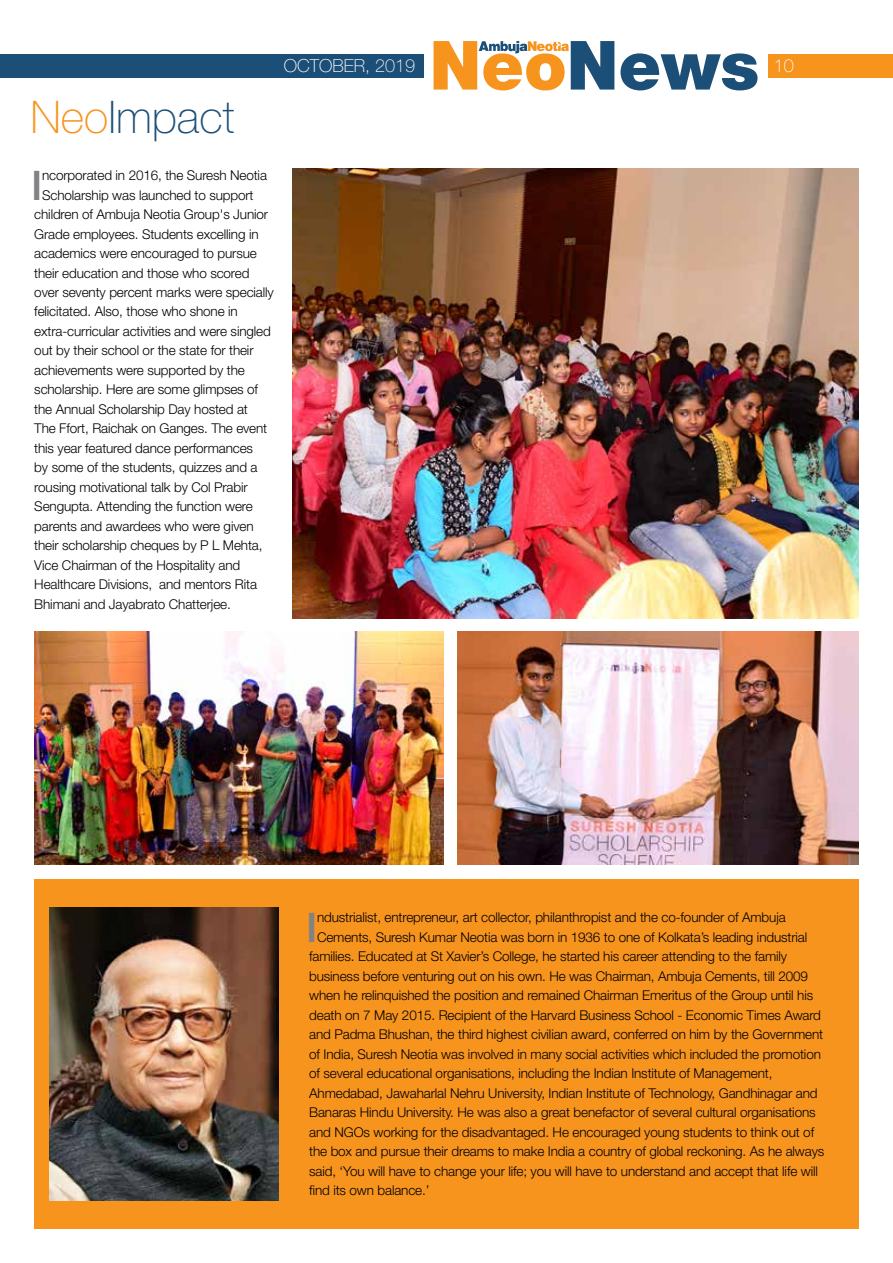
<style>
.page{position:relative;width:893px;height:1263px;background:#fff}
.page>*{position:absolute;margin:0;border:0;box-sizing:border-box;transform-origin:0 0}
.t1{font:100 45px "Helvetica Neue LT Std";color:#1c4f78}
.t2{font:500 40.8px "Helvetica Neue LT Std";color:#808285}
.t3{font:100 18px "Helvetica Neue LT Std";color:#fff}
.t4{font:300 13.5px "Helvetica Neue LT Std";letter-spacing:-.01em;color:#000}
.s1{color:#f7941e}
</style>
<div class="page">
<div style="left:768px;top:54px;width:125px;height:24px;background:#f7941e"></div>
<div style="left:0;top:54px;width:768px;height:24px;background:#1c4f78"></div>
<div style="left:424px;top:26px;width:344px;height:93px;background:#fff"></div>
<svg style="left:434px;top:41px;width:323px;height:49px"></svg>
<img style="left:292px;top:169px;width:567px;height:450px">
<img style="left:34px;top:631px;width:410px;height:233px">
<img style="left:458px;top:631px;width:401px;height:233px">
<div style="left:34px;top:879px;width:825px;height:350px;background:#f7941e"></div>
<img style="left:50px;top:907px;width:228px;height:294px">
<h1 class="t1" style="left:30px;top:91px;width:206px"><span class="s1">Neo</span>Impact</h1>
<h2 class="t2" style="left:31px;top:161px;width:13px">I</h2>
<p class="t4" style="left:42px;top:167px;width:226px">ncorporated in 2016, the Suresh Neotia</p>
<p class="t4" style="left:42px;top:186px;width:213px">Scholarship was launched to support</p>
<p class="t4" style="left:34px;top:206px;width:235px">children of Ambuja Neotia Group's Junior</p>
<p class="t4" style="left:34px;top:225px;width:226px">Grade employees. Students excelling in</p>
<p class="t4" style="left:34px;top:245px;width:224px">academics were encouraged to pursue</p>
<p class="t4" style="left:34px;top:264px;width:217px">their education and those who scored</p>
<p class="t4" style="left:34px;top:284px;width:241px">over seventy percent marks were specially</p>
<p class="t4" style="left:34px;top:303px;width:205px">felicitated. Also, those who shone in</p>
<p class="t4" style="left:34px;top:323px;width:238px">extra-curricular activities and were singled</p>
<p class="t4" style="left:34px;top:342px;width:221px">out by their school or the state for their</p>
<p class="t4" style="left:34px;top:362px;width:212px">achievements were supported by the</p>
<p class="t4" style="left:34px;top:381px;width:225px">scholarship. Here are some glimpses of</p>
<p class="t4" style="left:34px;top:401px;width:215px">the Annual Scholarship Day hosted at</p>
<p class="t4" style="left:34px;top:420px;width:234px">The Ffort, Raichak on Ganges. The event</p>
<p class="t4" style="left:34px;top:440px;width:220px">this year featured dance performances</p>
<p class="t4" style="left:34px;top:459px;width:225px">by some of the students, quizzes and a</p>
<p class="t4" style="left:34px;top:479px;width:215px">rousing motivational talk by Col Prabir</p>
<p class="t4" style="left:34px;top:498px;width:220px">Sengupta. Attending the function were</p>
<p class="t4" style="left:34px;top:518px;width:221px">parents and awardees who were given</p>
<p class="t4" style="left:34px;top:537px;width:230px">their scholarship cheques by P L Mehta,</p>
<p class="t4" style="left:34px;top:557px;width:207px">Vice Chairman of the Hospitality and</p>
<p class="t4" style="left:34px;top:576px;width:224px">Healthcare Divisions, and mentors Rita</p>
<p class="t4" style="left:34px;top:596px;width:198px">Bhimani and Jayabrato Chatterjee.</p>
<h3 class="t3" style="left:284px;top:55px;width:133px">OCTOBER, 2019</h3>
<h3 class="t3" style="left:774px;top:55px;width:22px">10</h3>
<h2 class="t2" style="left:306px;top:903px;width:13px">I</h2>
<p class="t4" style="left:317px;top:909px;width:470px">ndustrialist, entrepreneur, art collector, philanthropist and the co-founder of Ambuja</p>
<p class="t4" style="left:317px;top:929px;width:492px">Cements, Suresh Kumar Neotia was born in 1936 to one of Kolkata’s leading industrial</p>
<p class="t4" style="left:309px;top:948px;width:479px">families. Educated at St Xavier’s College, he started his career attending to the family</p>
<p class="t4" style="left:309px;top:968px;width:500px">business before venturing out on his own. He was Chairman, Ambuja Cements, till 2009</p>
<p class="t4" style="left:309px;top:987px;width:505px">when he relinquished the position and remained Chairman Emeritus of the Group until his</p>
<p class="t4" style="left:309px;top:1007px;width:513px">death on 7 May 2015. Recipient of the Harvard Business School - Economic Times Award</p>
<p class="t4" style="left:309px;top:1026px;width:516px">and Padma Bhushan, the third highest civilian award, conferred on him by the Government</p>
<p class="t4" style="left:309px;top:1046px;width:513px">of India, Suresh Neotia was involved in many social activities which included the promotion</p>
<p class="t4" style="left:309px;top:1065px;width:465px">of several educational organisations, including the Indian Institute of Management,</p>
<p class="t4" style="left:309px;top:1085px;width:510px">Ahmedabad, Jawaharlal Nehru University, Indian Institute of Technology, Gandhinagar and</p>
<p class="t4" style="left:309px;top:1104px;width:508px">Banaras Hindu University. He was also a great benefactor of several cultural organisations</p>
<p class="t4" style="left:309px;top:1124px;width:506px">and NGOs working for the disadvantaged. He encouraged young students to think out of</p>
<p class="t4" style="left:309px;top:1143px;width:517px">the box and pursue their dreams to make India a country of global reckoning. As he always</p>
<p class="t4" style="left:309px;top:1163px;width:510px">said, ‘You will have to change your life; you will have to understand and accept that life will</p>
<p class="t4" style="left:309px;top:1182px;width:122px">find its own balance.’</p>
</div>
